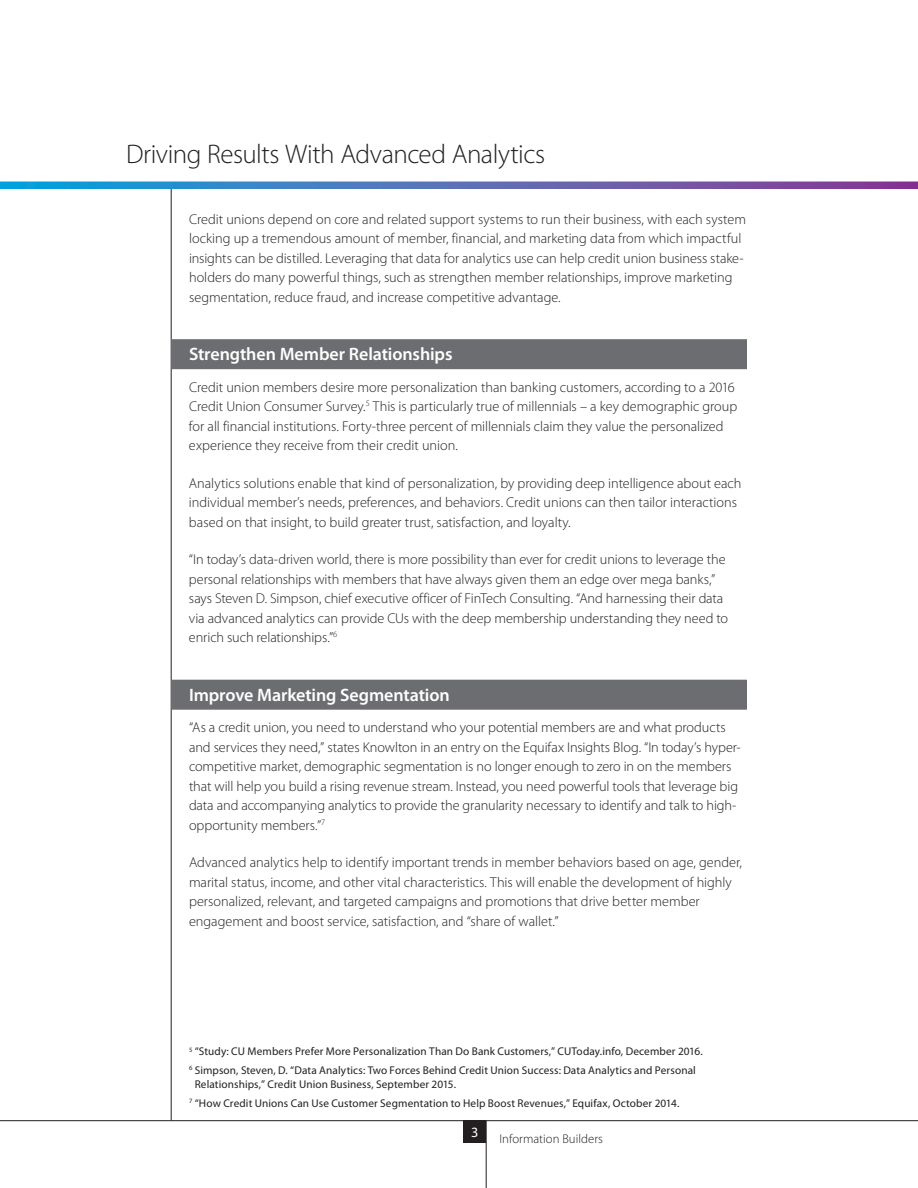
<style>
.page{position:relative;width:918px;height:1188px;background:#fff}
.page>*{position:absolute;margin:0;border:0;box-sizing:border-box;transform-origin:0 0}
.t1{font:300 27px "Myriad Pro";letter-spacing:-.015em;color:#231f20}
.t2{font:600 18px "Myriad Pro";letter-spacing:-.005em;color:#fff}
.t3{font:300 14.25px/19.5px "Myriad Pro";letter-spacing:-.005em;color:#231f20}
.t4{font:14.25px "Myriad Pro";color:#fff}
.t5{font:300 12.75px "Myriad Pro";letter-spacing:.005em;color:#231f20}
.t6{font:11.25px/18.8px "Myriad Pro";letter-spacing:.01em;color:#231f20}
</style>
<div class="page">
<div style="left:464px;top:1120px;width:22px;height:23px;background:#231f20"></div>
<hr style="left:0;top:1120px;width:918px;height:1px;background:#231f20">
<hr style="left:486px;top:1120px;width:1px;height:68px;background:#231f20">
<hr style="left:171px;top:189px;width:1px;height:931px;background:#231f20">
<div style="left:171px;top:339px;width:576px;height:30px;background:#6c6d70"></div>
<div style="left:171px;top:680px;width:576px;height:30px;background:#6c6d70"></div>
<svg style="left:0;top:182px;width:918px;height:7px"></svg>
<h1 class="t1" style="left:126px;top:139px;width:421px">Driving Results With Advanced Analytics</h1>
<p class="t3" style="left:189px;top:209px;width:559px">Credit unions depend on core and related support systems to run their business, with each system locking up a tremendous amount of member, financial, and marketing data from which impactful insights can be distilled. Leveraging that data for analytics use can help credit union business stake&shy;holders do many powerful things, such as strengthen member relationships, improve marketing segmentation, reduce fraud, and increase competitive advantage.</p>
<p class="t2" style="left:189px;top:344px;width:265px">Strengthen Member Relationships</p>
<p class="t3" style="left:189px;top:377px;width:550px">Credit union members desire more personalization than banking customers, according to a 2016<br>Credit Union Consumer Survey.<sup>5</sup> This is particularly true of millennials – a key demographic group for all financial institutions. Forty-three percent of millennials claim they value the personalized experience they receive from their credit union.</p>
<p class="t3" style="left:189px;top:473px;width:554px">Analytics solutions enable that kind of personalization, by providing deep intelligence about each individual member’s needs, preferences, and behaviors. Credit unions can then tailor interactions based on that insight, to build greater trust, satisfaction, and loyalty.</p>
<p class="t3" style="left:189px;top:550px;width:541px">“In today’s data-driven world, there is more possibility than ever for credit unions to leverage the personal relationships with members that have always given them an edge over mega banks,” says Steven D. Simpson, chief executive officer of FinTech Consulting. “And harnessing their data via advanced analytics can provide CUs with the deep membership understanding they need to enrich such relationships.”<sup>6</sup></p>
<p class="t2" style="left:189px;top:685px;width:262px">Improve Marketing Segmentation</p>
<p class="t3" style="left:189px;top:718px;width:553px">“As a credit union, you need to understand who your potential members are and what products and services they need,” states Knowlton in an entry on the Equifax Insights Blog. “In today’s hyper&shy;competitive market, demographic segmentation is no longer enough to zero in on the members that will help you build a rising revenue stream. Instead, you need powerful tools that leverage big data and accompanying analytics to provide the granularity necessary to identify and talk to high&shy;opportunity members.”<sup>7</sup></p>
<p class="t3" style="left:189px;top:853px;width:555px">Advanced analytics help to identify important trends in member behaviors based on age, gender, marital status, income, and other vital characteristics. This will enable the development of highly personalized, relevant, and targeted campaigns and promotions that drive better member engagement and boost service, satisfaction, and “share of wallet.”</p>
<p class="t6" style="left:189px;top:1043px;width:515px"><sup>5</sup> “Study: CU Members Prefer More Personalization Than Do Bank Customers,” CUToday.info, December 2016.<br><sup>6</sup> Simpson, Steven, D. “Data Analytics: Two Forces Behind Credit Union Success: Data Analytics and Personal</p>
<p class="t6" style="left:189px;top:1076px;width:492px;text-indent:6px">Relationships,” Credit Union Business, September 2015.<br><sup>7</sup> “How Credit Unions Can Use Customer Segmentation to Help Boost Revenues,” Equifax, October 2014.</p>
<p class="t4" style="left:471px;top:1125px;width:9px">3</p>
<p class="t5" style="left:500px;top:1132px;width:105px">Information Builders</p>
</div>
